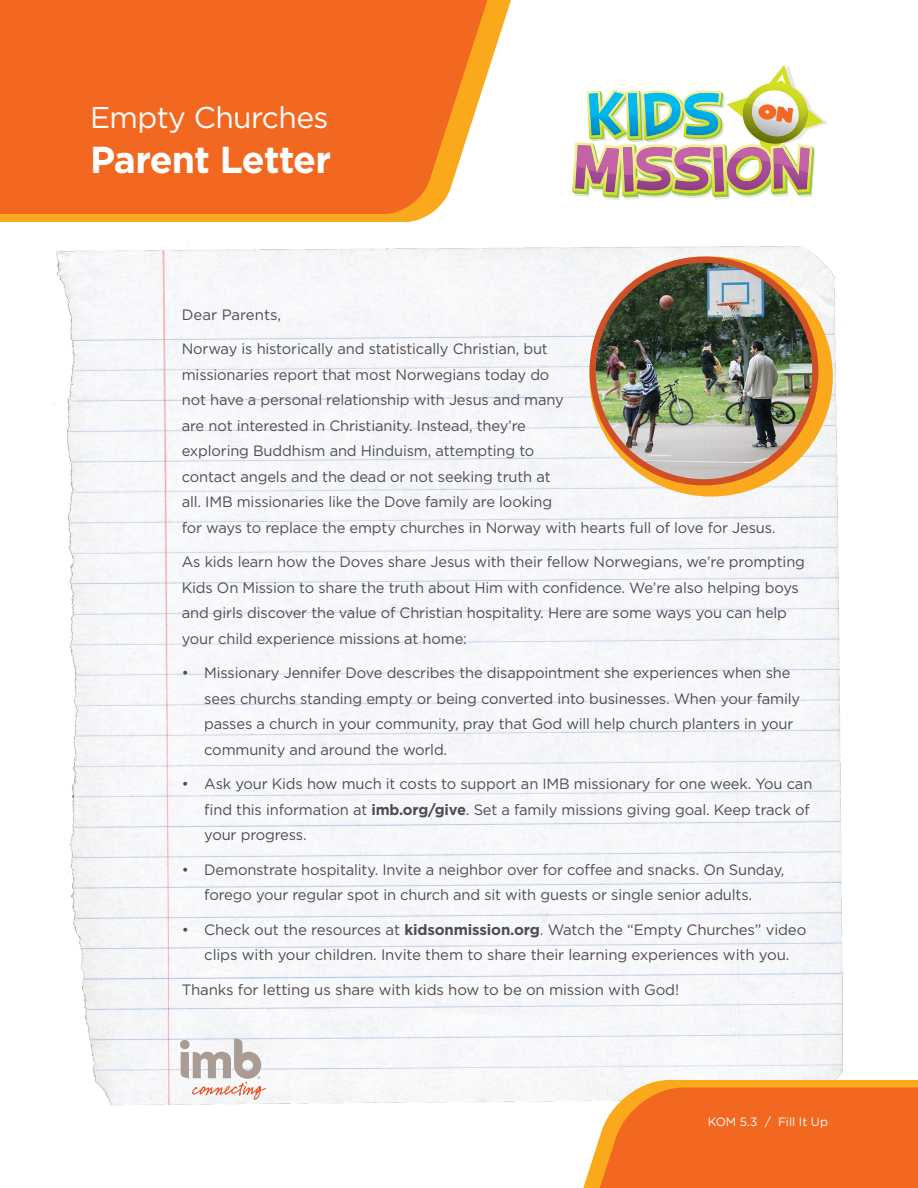
<style>
.page{position:relative;width:918px;height:1188px;background:#fff}
.page>*{position:absolute;margin:0;border:0;box-sizing:border-box;transform-origin:0 0}
.t1{font:700 37.5px "Gotham";letter-spacing:-.02em;color:#fff}
.t2{font:30px "Gotham";letter-spacing:-.02em;color:#fff}
.t3{font:15px/25.5px "Gotham";letter-spacing:-.01em;color:#4e4d52}
.t4{font:12px "Gotham";color:#fff}
.t5{font:4.2px "Avenir LT Std";color:#a89c95}
.s1{font-weight:700}
</style>
<div class="page">
<svg style="left:0;top:0;width:511px;height:222px"></svg>
<svg style="left:0;top:0;width:487px;height:214px;background:#f36f27"></svg>
<svg style="left:572px;top:65px;width:255px;height:135px"></svg>
<img style="left:767px;top:109px;width:27px;height:6px">
<img style="left:54px;top:245px;width:801px;height:861px">
<svg style="left:549px;top:1080px;width:369px;height:108px"></svg>
<div style="left:180px;top:1040px;width:10px;height:9px;background:#b0a59f;border-radius:50%"></div>
<svg style="left:181px;top:1039px;width:85px;height:61px"></svg>
<svg style="left:590px;top:257px;width:243px;height:240px;background:#f09822"></svg>
<img style="left:593px;top:260px;width:222px;height:222px;border-radius:111px">
<div style="left:589px;top:257px;width:229px;height:228px;border:6px solid #d14f27;border-radius:50%"></div>
<h2 class="t2" style="left:90px;top:98px;width:240px">Empty Churches</h2>
<h1 class="t1" style="left:90px;top:135px;width:243px">Parent Letter</h1>
<p class="t3" style="left:182px;top:301px;width:101px">Dear Parents,</p>
<p class="t3" style="left:182px;top:336px;width:595px">Norway is historically and statistically Christian, but<br>missionaries report that most Norwegians today do<br>not have a personal relationship with Jesus and many<br>are not interested in Christianity. Instead, they’re<br>exploring Buddhism and Hinduism, attempting to<br>contact angels and the dead or not seeking truth at<br>all. IMB missionaries like the Dove family are looking<br>for ways to replace the empty churches in Norway with hearts full of love for Jesus.</p>
<p class="t3" style="left:182px;top:549px;width:625px">As kids learn how the Doves share Jesus with their fellow Norwegians, we’re prompting Kids On Mission to share the truth about Him with confidence. We’re also helping boys and girls discover the value of Christian hospitality. Here are some ways you can help your child experience missions at home:</p>
<p class="t3" style="left:204px;top:660px;width:597px;text-indent:-23px">• Missionary Jennifer Dove describes the disappointment she experiences when she sees churchs standing empty or being converted into businesses. When your family passes a church in your community, pray that God will help church planters in your community and around the world.</p>
<p class="t3" style="left:204px;top:771px;width:610px;text-indent:-23px">• Ask your Kids how much it costs to support an IMB missionary for one week. You can find this information at <span class="s1">imb.org/give</span>. Set a family missions giving goal. Keep track of your progress.</p>
<p class="t3" style="left:204px;top:856px;width:582px;text-indent:-23px">• Demonstrate hospitality. Invite a neighbor over for coffee and snacks. On Sunday, forego your regular spot in church and sit with guests or single senior adults.</p>
<p class="t3" style="left:182px;top:916px;width:626px;text-align:center">• Check out the resources at <span class="s1">kidsonmission.org</span>. Watch the “Empty Churches” video clips with your children. Invite them to share their learning experiences with you.</p>
<p class="t3" style="left:182px;top:976px;width:499px">Thanks for letting us share with kids how to be on mission with God!</p>
<p class="t5" style="left:258px;top:1075px;width:5px">®</p>
<p class="t4" style="left:708px;top:1114px;width:122px">KOM 5.3 / Fill It Up</p>
</div>
